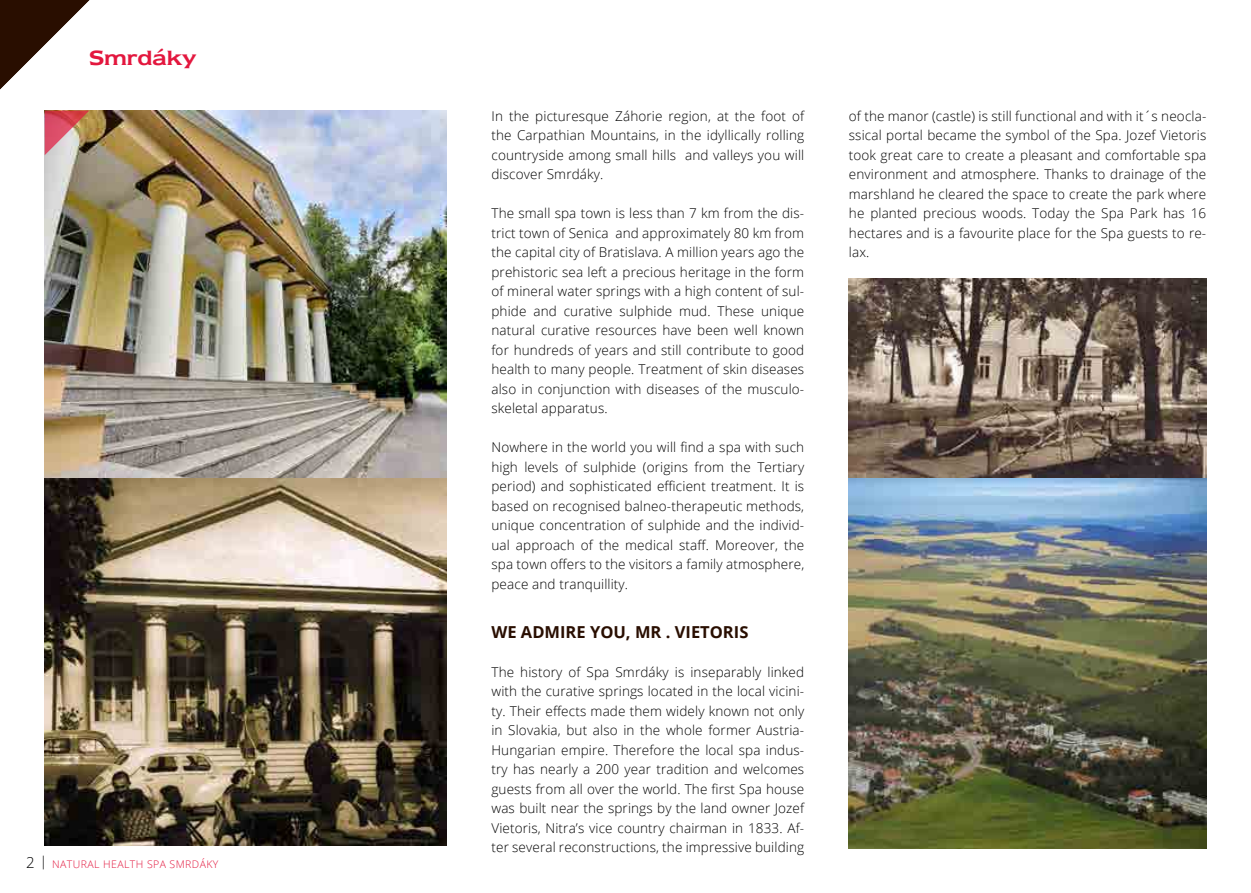
<style>
.page{position:relative;width:1251px;height:893px;background:#fff}
.page>*{position:absolute;margin:0;border:0;box-sizing:border-box;transform-origin:0 0}
.t1{font:24px "Newtext Demi";color:#e3173e}
.t2{font:700 16.5px "Open Sans";color:#290e00}
.t3{font:300 13.5px/19.5px "Open Sans";letter-spacing:.01em;color:#000;text-align:justify}
.t4{font:300 10.5px "Open Sans";letter-spacing:.04em;color:#e3173e}
.s1{font-size:15px;color:#000}
</style>
<div class="page">
<img style="left:848px;top:279px;width:357px;height:569px">
<img style="left:45px;top:111px;width:401px;height:367px">
<img style="left:45px;top:478px;width:401px;height:368px">
<svg style="left:0;top:0;width:111px;height:155px"></svg>
<h1 class="t1" style="left:89px;top:44px;width:108px">Smrdáky</h1>
<p class="t4" style="left:26px;top:856px;width:194px"><span class="s1">2</span> <sup>|</sup> NATURAL HEALTH SPA SMRDÁKY</p>
<p class="t3" style="left:491px;top:106px;width:314px">In the picturesque Záhorie region, at the foot of the Carpathian Mountains, in the idyllically rolling countryside among small hills and valleys you will discover Smrdáky.</p>
<p class="t3" style="left:491px;top:203px;width:314px">The small spa town is less than 7 km from the dis&shy;trict town of Senica and approximately 80 km from the capital city of Bratislava. A million years ago the prehistoric sea left a precious heritage in the form of mineral water springs with a high content of sul&shy;phide and curative sulphide mud. These unique natural curative resources have been well known for hundreds of years and still contribute to good health to many people. Treatment of skin diseases also in conjunction with diseases of the musculo&shy;skeletal apparatus.</p>
<p class="t3" style="left:491px;top:437px;width:314px">Nowhere in the world you will find a spa with such high levels of sulphide (origins from the Tertiary period) and sophisticated efficient treatment. It is based on recognised balneo-therapeutic methods, unique concentration of sulphide and the individ&shy;ual approach of the medical staff. Moreover, the spa town offers to the visitors a family atmosphere, peace and tranquillity.</p>
<p class="t2" style="left:491px;top:620px;width:258px">WE ADMIRE YOU, MR . VIETORIS</p>
<p class="t3" style="left:491px;top:662px;width:314px">The history of Spa Smrdáky is inseparably linked with the curative springs located in the local vicini&shy;ty. Their effects made them widely known not only in Slovakia, but also in the whole former Austria-Hungarian empire. Therefore the local spa indus&shy;try has nearly a 200 year tradition and welcomes guests from all over the world. The first Spa house was built near the springs by the land owner Jozef Vietoris, Nitra’s vice country chairman in 1833. Af&shy;ter several reconstructions, the impressive building</p>
<p class="t3" style="left:848px;top:106px;width:359px">of the manor (castle) is still functional and with it´s neocla&shy;ssical portal became the symbol of the Spa. Jozef Vietoris took great care to create a pleasant and comfortable spa environment and atmosphere. Thanks to drainage of the marshland he cleared the space to create the park where he planted precious woods. Today the Spa Park has 16 hectares and is a favourite place for the Spa guests to re&shy;lax.</p>
</div>
